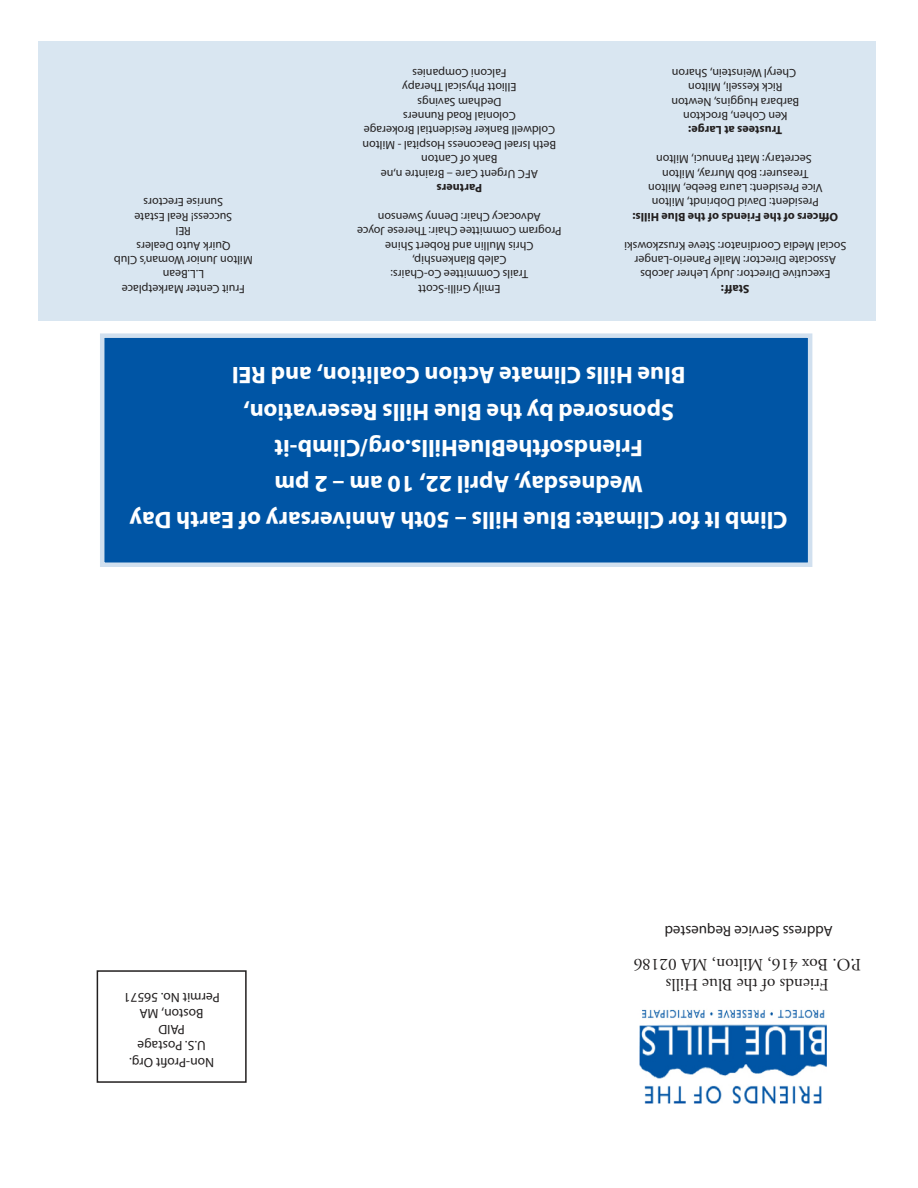
<style>
.page{position:relative;width:918px;height:1188px;background:#fff}
.page>*{position:absolute;margin:0;border:0;box-sizing:border-box;transform-origin:0 0}
.t1{font:700 24px/36.3px "Myriad Pro";color:#fff;text-align:center}
.t2{font:17.25px/20.7px "Adobe Garamond Pro";color:#221f1f;text-align:center}
.t3{font:15px "Myriad Pro";color:#221f1f}
.t4{font:13.5px/16.2px "Myriad Pro";color:#221f1f;text-align:center}
.t5{font:12px/14.4px "Myriad Pro";color:#221f1f;text-align:center}
.t6{font:700 12px "Myriad Pro";color:#221f1f}
</style>
<div class="page">
<div style="left:97px;top:970px;width:150px;height:113px;border:2px solid #221f1f"></div>
<div style="left:100px;top:333px;width:713px;height:234px;background:#0055a5"></div>
<div style="left:39px;top:41px;width:837px;height:279px;background:#d9e6f1"></div>
<img style="left:639px;top:1009px;width:188px;height:95px">
<p class="t5" style="left:253px;top:295px;width:140px;rotate:-180deg">Fruit Center Marketplace<br>L.L.Bean<br>Milton Junior Woman’s Club<br>Quirk Auto Dealers<br>REI<br>Success! Real Estate<br>Sunrise Erectors</p>
<p class="t5" style="left:556px;top:180px;width:195px;rotate:-180deg">AFC Urgent Care – Braintre n,ne<br>Bank of Canton<br>Beth Israel Deaconess Hospital - Milton<br>Coldwell Banker Residential Brokerage<br>Colonial Road Runners<br>Dedham Savings<br>Elliott Physical Therapy<br>Falconi Companies</p>
<p class="t6" style="left:482px;top:193px;width:47px;rotate:-180deg">Partners</p>
<p class="t5" style="left:562px;top:295px;width:206px;rotate:-180deg">Emily Grilli-Scott<br>Trails Committee Co-Chairs:<br>Caleb Blankenship,<br>Chris Mullin and Robert Shine<br>Program Committee Chair: Therese Joyce<br>Advocacy Chair: Denny Swenson</p>
<p class="t5" style="left:799px;top:122px;width:129px;rotate:-180deg">Ken Cohen, Brockton<br>Barbara Huggins, Newton<br>Rick Kesseli, Milton<br>Cheryl Weinstein, Sharon</p>
<p class="t6" style="left:782px;top:135px;width:95px;rotate:-180deg">Trustees at Large:</p>
<p class="t5" style="left:823px;top:209px;width:176px;rotate:-180deg">President: David Dobrindt, Milton Vice President: Laura Beebe, Milton Treasurer: Bob Murray, Milton Secretary: Matt Pannuci, Milton</p>
<p class="t6" style="left:838px;top:221px;width:207px;rotate:-180deg">Officers of the Friends of the Blue Hills:</p>
<p class="t5" style="left:846px;top:281px;width:224px;rotate:-180deg">Executive Director: Judy Lehrer Jacobs<br>Associate Director: Maile Panerio-Langer<br>Social Media Coordinator: Steve Kruszkowski</p>
<p class="t6" style="left:750px;top:293px;width:30px;rotate:-180deg">Staff:</p>
<h1 class="t1" style="left:788px;top:537px;width:659px;rotate:-180deg">Climb It for Climate: Blue Hills – 50th Anniversary of Earth Day Wednesday, April 22, 10 am – 2 pm FriendsoftheBlueHills.org/Climb-it<br>Sponsored by the Blue Hills Reservation,<br>Blue Hills Climate Action Coalition, and REI</h1>
<p class="t4" style="left:220px;top:1069px;width:98px;rotate:-180deg">Non-Profit Org.<br>U.S. Postage<br>PAID<br>Boston, MA<br>Permit No. 56571</p>
<p class="t3" style="left:833px;top:937px;width:170px;rotate:-180deg">Address Service Requested</p>
<h2 class="t2" style="left:861px;top:994px;width:229px;rotate:-180deg">Friends of the Blue Hills<br>P.O. Box 416, Milton, MA 02186</h2>
</div>
